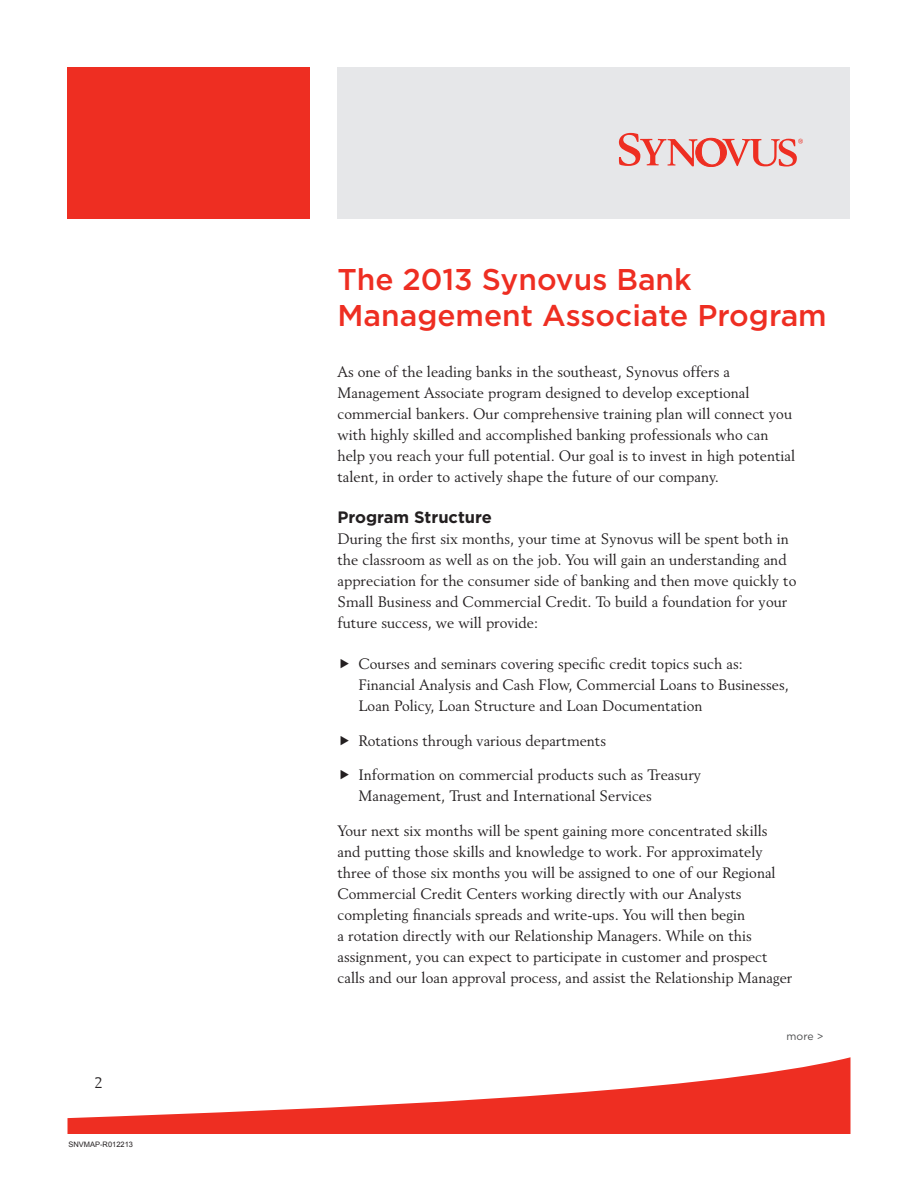
<style>
.page{position:relative;width:918px;height:1188px;background:#fff}
.page>*{position:absolute;margin:0;border:0;box-sizing:border-box;transform-origin:0 0}
.t1{font:500 30px/36px "Gotham";color:#ee2e22}
.t2{font:700 16.5px "Gotham";color:#231f20}
.t3{font:15px/21px "Revival 565 BT";color:#231f20}
.t4{font:10.5px "Gotham";color:#4b4c4d}
.t5{font:7.5px "Arial";color:#231f20}
</style>
<div class="page">
<svg style="left:68px;top:1057px;width:782px;height:77px"></svg>
<div style="left:338px;top:68px;width:512px;height:151px;background:#e6e7e9"></div>
<div style="left:68px;top:68px;width:242px;height:151px;background:#ee2e22"></div>
<svg style="left:619px;top:133px;width:184px;height:34px"></svg>
<p class="t3" style="left:94px;top:1072px;width:10px">2</p>
<p class="t5" style="left:68px;top:1139px;width:66px">SNVMAP-R012213</p>
<h1 class="t1" style="left:338px;top:261px;width:491px">The 2013 Synovus Bank<br>Management Associate Program</h1>
<p class="t3" style="left:338px;top:361px;width:459px">As one of the leading banks in the southeast, Synovus offers a Management Associate program designed to develop exceptional commercial bankers. Our comprehensive training plan will connect you with highly skilled and accomplished banking professionals who can help you reach your full potential. Our goal is to invest in high potential talent, in order to actively shape the future of our company.</p>
<p class="t2" style="left:338px;top:508px;width:156px">Program Structure</p>
<p class="t3" style="left:338px;top:528px;width:460px">During the first six months, your time at Synovus will be spent both in the classroom as well as on the job. You will gain an understanding and appreciation for the consumer side of banking and then move quickly to Small Business and Commercial Credit. To build a foundation for your future success, we will provide:</p>
<p class="t3" style="left:358px;top:653px;width:432px">Courses and seminars covering specific credit topics such as:<br>Financial Analysis and Cash Flow, Commercial Loans to Businesses,<br>Loan Policy, Loan Structure and Loan Documentation</p>
<p class="t3" style="left:358px;top:730px;width:249px">Rotations through various departments</p>
<p class="t3" style="left:358px;top:764px;width:344px">Information on commercial products such as Treasury<br>Management, Trust and International Services</p>
<p class="t3" style="left:338px;top:820px;width:457px">Your next six months will be spent gaining more concentrated skills and putting those skills and knowledge to work. For approximately three of those six months you will be assigned to one of our Regional Commercial Credit Centers working directly with our Analysts completing financials spreads and write-ups. You will then begin<br>a rotation directly with our Relationship Managers. While on this assignment, you can expect to participate in customer and prospect calls and our loan approval process, and assist the Relationship Manager</p>
<p class="t4" style="left:787px;top:1030px;width:38px">more &gt;</p>
</div>
